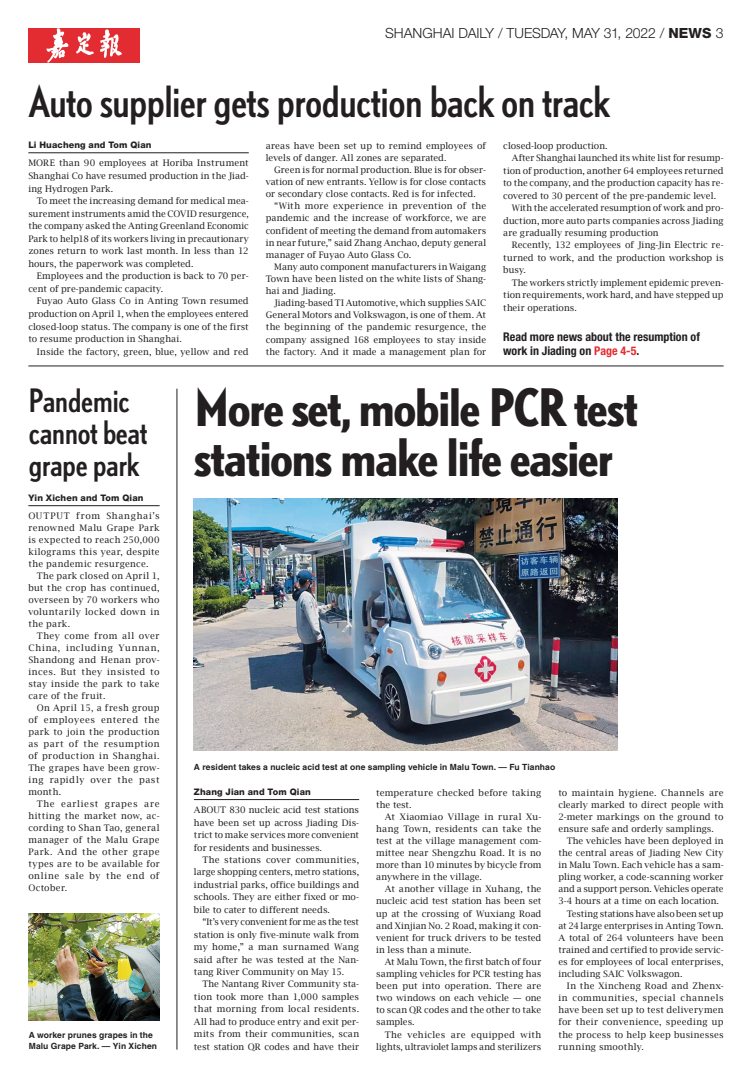
<style>
.page{position:relative;width:752px;height:1078px;background:#fff}
.page>*{position:absolute;margin:0;border:0;box-sizing:border-box;transform-origin:0 0}
._0_head2{font:700 condensed 48px/50px "DTL Nobel T";letter-spacing:-.045em;color:#231f20}
._0_head3{font:condensed 40px "DTL Nobel T";letter-spacing:-.04em;color:#231f20}
._0_head4{font:condensed 30px/32px "DTL Nobel T";letter-spacing:-.035em;color:#231f20}
._1_date{font:300 14px "Helvetica Neue LT Std";letter-spacing:-.005em;color:#231f20}
._0_xhead{font:700 condensed 12px/13.4px "Helvetica Neue LT Std";color:#231f20}
._0_body{font:9px/12.1px "Lucida Bright";letter-spacing:.01em;color:#231f20;text-align:justify}
._0_intro{font:9px/12px "Lucida Bright";letter-spacing:.015em;color:#231f20;text-align:justify}
._0_byline{font:800 9px "Helvetica Neue LT Std";letter-spacing:.015em;color:#231f20}
._1_caption{font:700 8.5px/11px "Helvetica LT Std";letter-spacing:.01em;color:#231f20}
.s1{font-weight:800}
.s2{color:#e22c32}
</style>
<div class="page">
<hr style="left:194px;top:799px;width:165px;height:1px;background:#231f20">
<hr style="left:28px;top:505px;width:131px;height:1px;background:#231f20">
<img style="left:28px;top:913px;width:131px;height:107px">
<img style="left:194px;top:498px;width:423px;height:252px">
<hr style="left:28px;top:365px;width:695px;height:1px;background:#231f20">
<hr style="left:176px;top:388px;width:1px;height:661px;background:#231f20">
<div style="left:28px;top:28px;width:112px;height:34px;background:#e22c32"></div>
<svg style="left:46px;top:28px;width:76px;height:34px"></svg>
<hr style="left:28px;top:152px;width:221px;height:1px;background:#231f20">
<p class="_1_date" style="left:385px;top:25px;width:340px">SHANGHAI DAILY / TUESDAY, MAY 31, 2022 / <span class="s1">NEWs</span> 3</p>
<p class="_0_head3" style="left:28px;top:73px;width:583px">Auto supplier gets production back on track</p>
<p class="_0_byline" style="left:28px;top:140px;width:125px">Li Huacheng and Tom Qian</p>
<p class="_0_intro" style="left:28px;top:157px;width:222px;line-height:12.5px">More than 90 employees at Horiba Instrument Shanghai Co have resumed production in the Jiad&shy;ing Hydrogen Park.</p>
<p class="_0_body" style="left:28px;top:194px;width:222px;line-height:12.5px;text-indent:9px">To meet the increasing demand for medical mea&shy;surement instruments amid the COVID resurgence, the company asked the Anting Greenland Economic Park to help18 of its workers living in precautionary zones return to work last month. In less than 12 hours, the paperwork was completed.</p>
<p class="_0_body" style="left:28px;top:270px;width:222px;line-height:12.5px;text-indent:9px">Employees and the production is back to 70 per&shy;cent of pre-pandemic capacity.</p>
<p class="_0_body" style="left:28px;top:295px;width:222px;line-height:12.5px;text-indent:9px">Fuyao Auto Glass Co in Anting Town resumed production on April 1, when the employees entered closed-loop status. The company is one of the first to resume production in Shanghai.</p>
<p class="_0_body" style="left:37px;top:345px;width:213px">Inside the factory, green, blue, yellow and red</p>
<p class="_0_body" style="left:266px;top:139px;width:222px">areas have been set up to remind employees of levels of danger. All zones are separated.</p>
<p class="_0_body" style="left:266px;top:164px;width:222px;text-indent:9px">Green is for normal production. Blue is for obser&shy;vation of new entrants. Yellow is for close contacts or secondary close contacts. Red is for infected.</p>
<p class="_0_body" style="left:266px;top:200px;width:222px;text-indent:9px">“With more experience in prevention of the pandemic and the increase of workforce, we are confident of meeting the demand from automakers in near future,” said Zhang Anchao, deputy general manager of Fuyao Auto Glass Co.</p>
<p class="_0_body" style="left:266px;top:260px;width:222px;text-indent:9px">Many auto component manufacturers in Waigang Town have been listed on the white lists of Shang&shy;hai and Jiading.</p>
<p class="_0_body" style="left:266px;top:297px;width:222px;text-indent:9px">Jiading-based TI Automotive, which supplies SAIC General Motors and Volkswagon, is one of them. At the beginning of the pandemic resurgence, the company assigned 168 employees to stay inside the factory. And it made a management plan for</p>
<p class="_0_body" style="left:503px;top:139px;width:106px">closed-loop production.</p>
<p class="_0_body" style="left:503px;top:152px;width:222px;line-height:12.4px;text-indent:9px">After Shanghai launched its white list for resump&shy;tion of production, another 64 employees returned to the company, and the production capacity has re&shy;covered to 30 percent of the pre-pandemic level.</p>
<p class="_0_body" style="left:503px;top:201px;width:222px;line-height:12.4px;text-indent:9px">With the accelerated resumption of work and pro&shy;duction, more auto parts companies across Jiading are gradually resuming production</p>
<p class="_0_body" style="left:503px;top:239px;width:222px;line-height:12.4px;text-indent:9px">Recently, 132 employees of Jing-Jin Electric re&shy;turned to work, and the production workshop is busy.</p>
<p class="_0_body" style="left:503px;top:276px;width:222px;line-height:12.4px;text-indent:9px">The workers strictly implement epidemic preven&shy;tion requirements, work hard, and have stepped up their operations.</p>
<p class="_0_xhead" style="left:503px;top:330px;width:198px">Read more news about the resumption of work in Jiading on <span class="s2">Page 4-5</span>.</p>
<p class="_0_head4" style="left:28px;top:383px;width:121px">Pandemic cannot beat grape park</p>
<p class="_0_byline" style="left:28px;top:492px;width:117px">Yin Xichen and Tom Qian</p>
<p class="_0_intro" style="left:28px;top:509px;width:133px">Output from Shanghai’s renowned Malu Grape Park is expected to reach 250,000 kilograms this year, despite the pandemic resurgence.</p>
<p class="_0_body" style="left:28px;top:569px;width:133px;text-indent:9px">The park closed on April 1, but the crop has continued, overseen by 70 workers who voluntarily locked down in the park.</p>
<p class="_0_body" style="left:28px;top:629px;width:133px;text-indent:9px">They come from all over China, including Yunnan, Shandong and Henan prov&shy;inces. But they insisted to stay inside the park to take care of the fruit.</p>
<p class="_0_body" style="left:28px;top:701px;width:133px;text-indent:9px">On April 15, a fresh group of employees entered the park to join the production as part of the resumption of production in Shanghai.<br>The grapes have been grow&shy;ing rapidly over the past month.</p>
<p class="_0_body" style="left:28px;top:797px;width:133px;text-indent:9px">The earliest grapes are hitting the market now, ac&shy;cording to Shan Tao, general manager of the Malu Grape Park. And the other grape types are to be available for online sale by the end of October.</p>
<p class="_1_caption" style="left:29px;top:1029px;width:130px">A worker prunes grapes in the<br>Malu Grape Park. — Yin Xichen</p>
<p class="_0_head2" style="left:194px;top:380px;width:446px">More set, mobile PCR test stations make life easier</p>
<p class="_1_caption" style="left:194px;top:760px;width:362px">A resident takes a nucleic acid test at one sampling vehicle in Malu Town. — Fu Tianhao</p>
<p class="_0_byline" style="left:194px;top:786px;width:118px">Zhang Jian and Tom Qian</p>
<p class="_0_intro" style="left:194px;top:803px;width:167px;line-height:12.4px">About 830 nucleic acid test stations have been set up across Jiading Dis&shy;trict to make services more convenient for residents and businesses.</p>
<p class="_0_body" style="left:194px;top:853px;width:167px;line-height:12.4px;text-indent:9px">The stations cover communities, large shopping centers, metro stations, industrial parks, office buildings and schools. They are either fixed or mo&shy;bile to cater to different needs.</p>
<p class="_0_body" style="left:194px;top:915px;width:167px;line-height:12.4px;text-indent:9px">“It’s very convenient for me as the test station is only five-minute walk from my home,” a man surnamed Wang said after he was tested at the Nan&shy;tang River Community on May 15.</p>
<p class="_0_body" style="left:194px;top:977px;width:167px;line-height:12.4px;text-indent:9px">The Nantang River Community sta&shy;tion took more than 1,000 samples that morning from local residents.<br>All had to produce entry and exit per&shy;mits from their communities, scan test station QR codes and have their</p>
<p class="_0_body" style="left:376px;top:786px;width:167px">temperature checked before taking the test.</p>
<p class="_0_body" style="left:376px;top:810px;width:167px;text-indent:9px">At Xiaomiao Village in rural Xu&shy;hang Town, residents can take the test at the village management com&shy;mittee near Shengzhu Road. It is no more than 10 minutes by bicycle from anywhere in the village.</p>
<p class="_0_body" style="left:376px;top:882px;width:167px;text-indent:9px">At another village in Xuhang, the nucleic acid test station has been set up at the crossing of Wuxiang Road and Xinjian No. 2 Road, making it con&shy;venient for truck drivers to be tested in less than a minute.</p>
<p class="_0_body" style="left:376px;top:955px;width:167px;text-indent:9px">At Malu Town, the first batch of four sampling vehicles for PCR testing has been put into operation. There are two windows on each vehicle — one to scan QR codes and the other to take samples.</p>
<p class="_0_body" style="left:376px;top:1027px;width:167px;text-align:right">The vehicles are equipped with lights, ultraviolet lamps and sterilizers</p>
<p class="_0_body" style="left:558px;top:786px;width:167px">to maintain hygiene. Channels are clearly marked to direct people with 2-meter markings on the ground to ensure safe and orderly samplings.</p>
<p class="_0_body" style="left:558px;top:834px;width:167px;text-indent:9px">The vehicles have been deployed in the central areas of Jiading New City in Malu Town. Each vehicle has a sam&shy;pling worker, a code-scanning worker and a support person. Vehicles operate 3-4 hours at a time on each location.</p>
<p class="_0_body" style="left:558px;top:907px;width:167px;text-indent:9px">Testing stations have also been set up at 24 large enterprises in Anting Town.<br>A total of 264 volunteers have been trained and certified to provide servic&shy;es for employees of local enterprises, including SAIC Volkswagon.</p>
<p class="_0_body" style="left:558px;top:979px;width:167px;text-indent:9px">In the Xincheng Road and Zhenx&shy;in communities, special channels have been set up to test deliverymen for their convenience, speeding up the process to help keep businesses running smoothly.</p>
</div>
